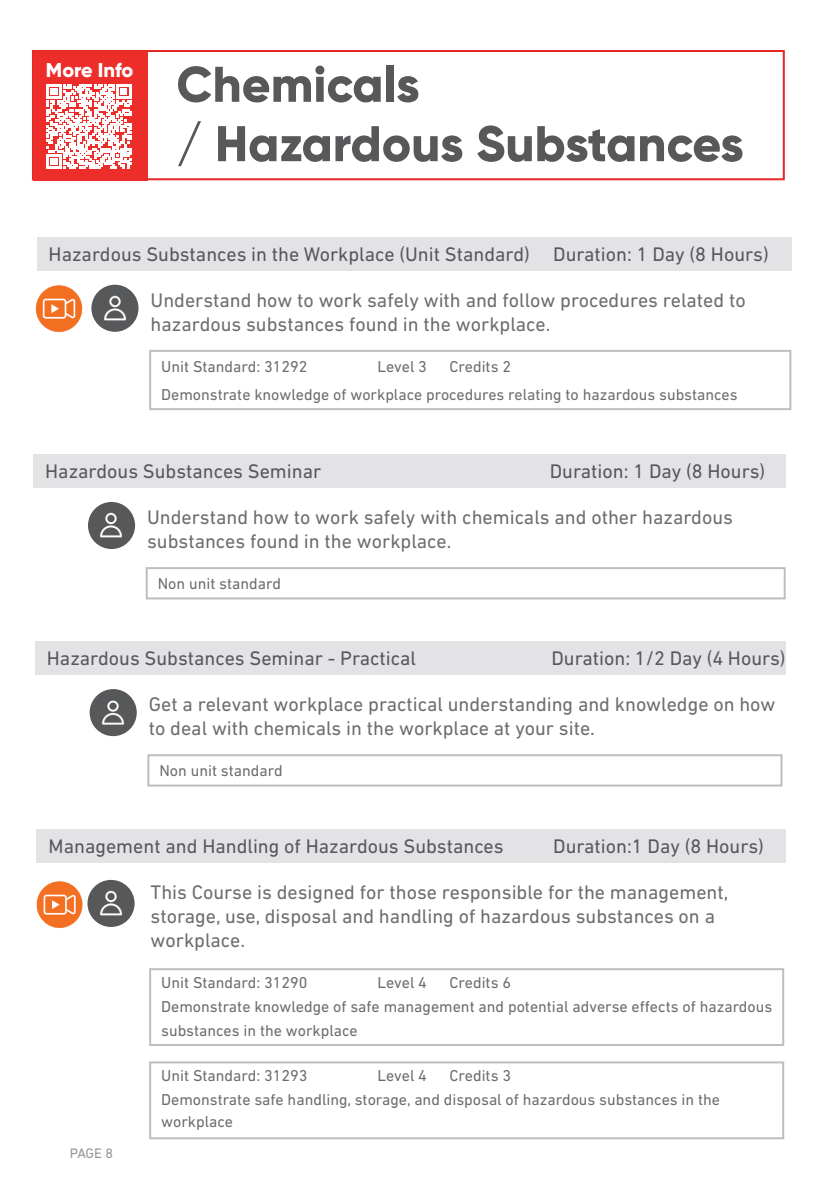
<style>
.page{position:relative;width:840px;height:1191px;background:#fff}
.page>*{position:absolute;margin:0;border:0;box-sizing:border-box;transform-origin:0 0}
.t1{font:800 50px/59.4px "Gilroy";color:#57585a}
.t2{font:20px/24px "DIN Next LT Pro";color:#6c6d70}
.t3{font:20px "DIN Next LT Pro";color:#57585a}
.t4{font:800 20px "Gilroy";color:#fff}
.t5{font:16px/23.8px "DIN Next LT Pro";color:#6c6d70}
.t6{font:14px "DIN Next LT Pro";color:#939598}
</style>
<div class="page">
<div style="left:32px;top:50px;width:752px;height:130px;border:2px solid #e42625"></div>
<div style="left:33px;top:51px;width:115px;height:129px;background:#ec2d29"></div>
<svg style="left:47px;top:84px;width:84px;height:85px"></svg>
<div style="left:33px;top:454px;width:752px;height:33px;background:#e3e3e5"></div>
<div style="left:146px;top:567px;width:639px;height:32px;border:2px solid #bfbebe"></div>
<img style="left:88px;top:502px;width:47px;height:47px">
<div style="left:37px;top:237px;width:754px;height:33px;background:#e3e3e5"></div>
<div style="left:149px;top:350px;width:642px;height:60px;border:2px solid #bfbebe"></div>
<img style="left:108px;top:285px;width:30px;height:46px">
<div style="left:35px;top:641px;width:750px;height:33px;background:#e3e3e5"></div>
<div style="left:147px;top:754px;width:635px;height:32px;border:2px solid #bfbebe"></div>
<img style="left:90px;top:689px;width:46px;height:47px">
<div style="left:37px;top:829px;width:748px;height:33px;background:#e3e3e5"></div>
<div style="left:149px;top:968px;width:634px;height:78px;border:2px solid #bfbebe"></div>
<div style="left:149px;top:1061px;width:634px;height:78px;border:2px solid #bfbebe"></div>
<img style="left:108px;top:880px;width:26px;height:46px">
<img style="left:35px;top:285px;width:73px;height:47px">
<img style="left:36px;top:880px;width:72px;height:48px">
<p class="t4" style="left:46px;top:57px;width:89px">More Info</p>
<h1 class="t1" style="left:176px;top:54px;width:568px">Chemicals<br>/ Hazardous Substances</h1>
<p class="t3" style="left:49px;top:242px;width:721px">Hazardous Substances in the Workplace (Unit Standard) Duration: 1 Day (8 Hours)</p>
<p class="t2" style="left:150px;top:288px;width:596px">Understand how to work safely with and follow procedures related to hazardous substances found in the workplace.</p>
<p class="t5" style="left:161px;top:354px;width:148px">Unit Standard: 31292</p>
<p class="t5" style="left:377px;top:354px;width:51px">Level 3</p>
<p class="t5" style="left:161px;top:352px;width:577px;line-height:27.8px;text-indent:288px">Credits 2<br>Demonstrate knowledge of workplace procedures relating to hazardous substances</p>
<p class="t3" style="left:45px;top:460px;width:277px">Hazardous Substances Seminar</p>
<p class="t3" style="left:549px;top:460px;width:217px">Duration: 1 Day (8 Hours)</p>
<p class="t2" style="left:147px;top:505px;width:587px">Understand how to work safely with chemicals and other hazardous substances found in the workplace.</p>
<p class="t5" style="left:158px;top:571px;width:125px">Non unit standard</p>
<p class="t3" style="left:47px;top:647px;width:370px">Hazardous Substances Seminar - Practical</p>
<p class="t3" style="left:551px;top:647px;width:235px">Duration: 1/2 Day (4 Hours)</p>
<p class="t2" style="left:149px;top:692px;width:627px">Get a relevant workplace practical understanding and knowledge on how to deal with chemicals in the workplace at your site.</p>
<p class="t5" style="left:159px;top:758px;width:125px">Non unit standard</p>
<p class="t3" style="left:49px;top:834px;width:456px">Management and Handling of Hazardous Substances</p>
<p class="t3" style="left:553px;top:834px;width:212px">Duration:1 Day (8 Hours)</p>
<p class="t2" style="left:150px;top:880px;width:579px">This Course is designed for those responsible for the management, storage, use, disposal and handling of hazardous substances on a workplace.</p>
<p class="t5" style="left:161px;top:970px;width:148px">Unit Standard: 31290</p>
<p class="t5" style="left:377px;top:970px;width:51px">Level 4</p>
<p class="t5" style="left:161px;top:970px;width:612px;text-indent:288px">Credits 6<br>Demonstrate knowledge of safe management and potential adverse effects of hazardous substances in the workplace</p>
<p class="t5" style="left:161px;top:1063px;width:148px">Unit Standard: 31293</p>
<p class="t5" style="left:377px;top:1063px;width:51px">Level 4</p>
<p class="t5" style="left:161px;top:1063px;width:560px;text-indent:288px">Credits 3<br>Demonstrate safe handling, storage, and disposal of hazardous substances in the</p>
<p class="t5" style="left:161px;top:1109px;width:73px">workplace</p>
<p class="t6" style="left:70px;top:1145px;width:45px">PAGE 8</p>
</div>
